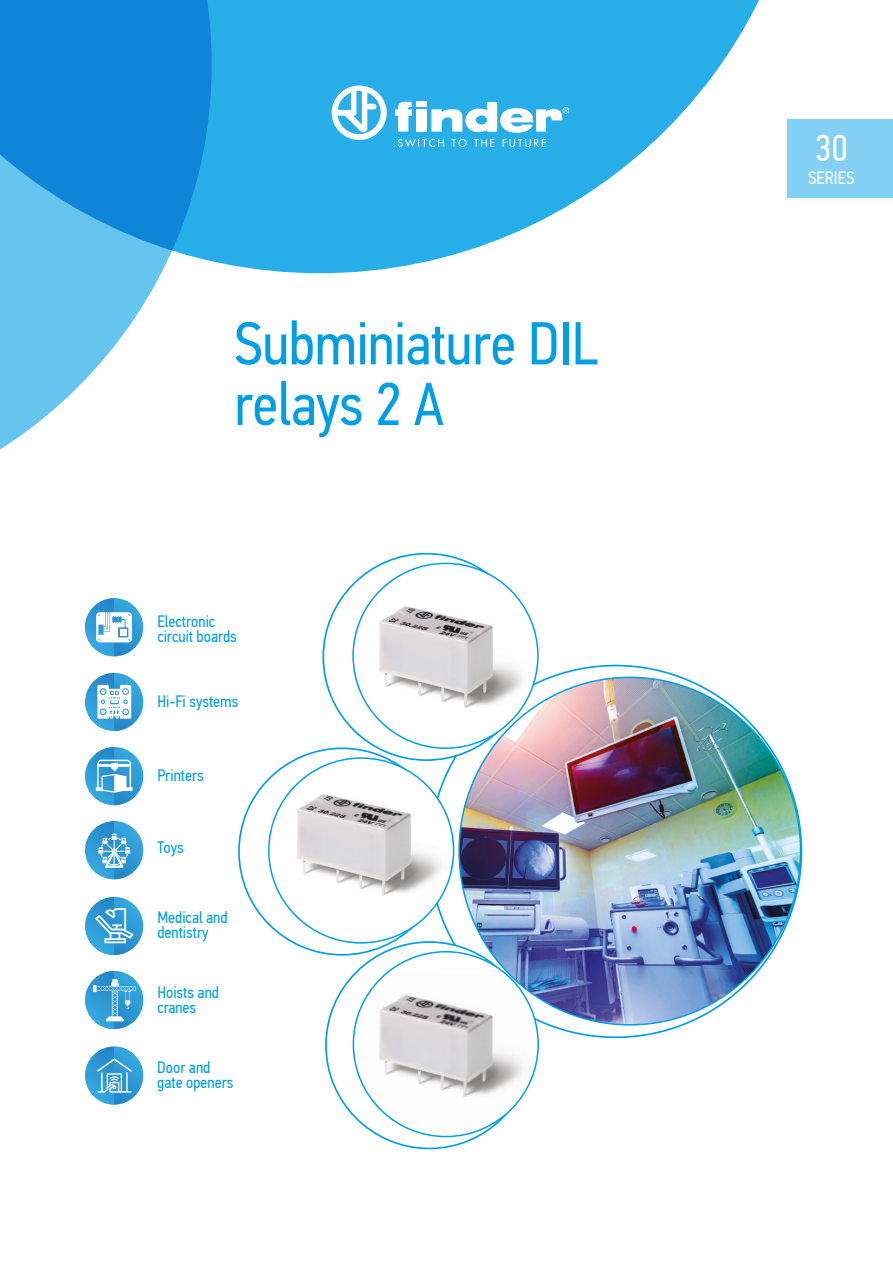
<style>
.page{position:relative;width:893px;height:1263px;background:#fff}
.page>*{position:absolute;margin:0;border:0;box-sizing:border-box;transform-origin:0 0}
.t1{font:60.6px/60.6px "PF Din Text Cond Pro";letter-spacing:-.01em;color:#009fe3}
.t2{font:37.5px "PF Din Text Cond Pro";color:#fff}
.t3{font:18px "PF Din Text Cond Pro";color:#fff}
.t4{font:16.5px/15px "PF Din Text Cond Pro";color:#009fe3}
</style>
<div class="page">
<div style="left:787px;top:119px;width:106px;height:79px;background:#83d0f5"></div>
<svg style="left:212px;top:0;width:547px;height:273px;fill:#27ade7"></svg>
<svg style="left:0;top:0;width:212px;height:450px"></svg>
<img style="left:85px;top:598px;width:58px;height:58px">
<svg style="left:96px;top:612px;width:36px;height:30px"></svg>
<img style="left:85px;top:747px;width:58px;height:58px">
<svg style="left:96px;top:760px;width:37px;height:33px"></svg>
<img style="left:85px;top:673px;width:58px;height:58px">
<svg style="left:97px;top:685px;width:34px;height:34px"></svg>
<img style="left:85px;top:821px;width:58px;height:58px">
<svg style="left:98px;top:833px;width:32px;height:35px"></svg>
<img style="left:85px;top:897px;width:58px;height:58px">
<svg style="left:95px;top:908px;width:38px;height:35px"></svg>
<img style="left:85px;top:1046px;width:58px;height:58px">
<svg style="left:97px;top:1058px;width:35px;height:35px"></svg>
<svg style="left:332px;top:85px;width:55px;height:55px"></svg>
<svg style="left:431px;top:102px;width:138px;height:31px"></svg>
<svg style="left:395px;top:102px;width:17px;height:30px"></svg>
<div style="left:416px;top:109px;width:10px;height:23px;background:#fff"></div>
<div style="left:416px;top:102px;width:10px;height:5px;background:#fff"></div>
<svg style="left:398px;top:139px;width:46px;height:8px"></svg>
<svg style="left:452px;top:139px;width:15px;height:8px"></svg>
<svg style="left:474px;top:139px;width:20px;height:8px"></svg>
<svg style="left:503px;top:139px;width:43px;height:8px"></svg>
<img style="left:353px;top:584px;width:184px;height:159px">
<img style="left:269px;top:771px;width:185px;height:160px">
<img style="left:353px;top:972px;width:185px;height:161px">
<img style="left:459px;top:677px;width:342px;height:348px">
<img style="left:85px;top:971px;width:58px;height:58px">
<svg style="left:93px;top:979px;width:42px;height:42px;background:#51a9dc"></svg>
<h1 class="t1" style="left:234px;top:313px;width:366px">Subminiature DIL relays 2 A</h1>
<p class="t4" style="left:157px;top:613px;width:81px">Electronic circuit boards</p>
<p class="t4" style="left:157px;top:693px;width:83px">Hi-Fi systems</p>
<p class="t4" style="left:157px;top:768px;width:48px">Printers</p>
<p class="t4" style="left:157px;top:840px;width:28px">Toys</p>
<p class="t4" style="left:157px;top:910px;width:72px">Medical and dentistry</p>
<p class="t4" style="left:157px;top:985px;width:63px">Hoists and cranes</p>
<p class="t4" style="left:157px;top:1059px;width:78px">Door and gate openers</p>
<h2 class="t2" style="left:815px;top:126px;width:55px">30 <sub>A</sub></h2>
<p class="t3" style="left:808px;top:167px;width:48px">SЕRIES</p>
</div>
